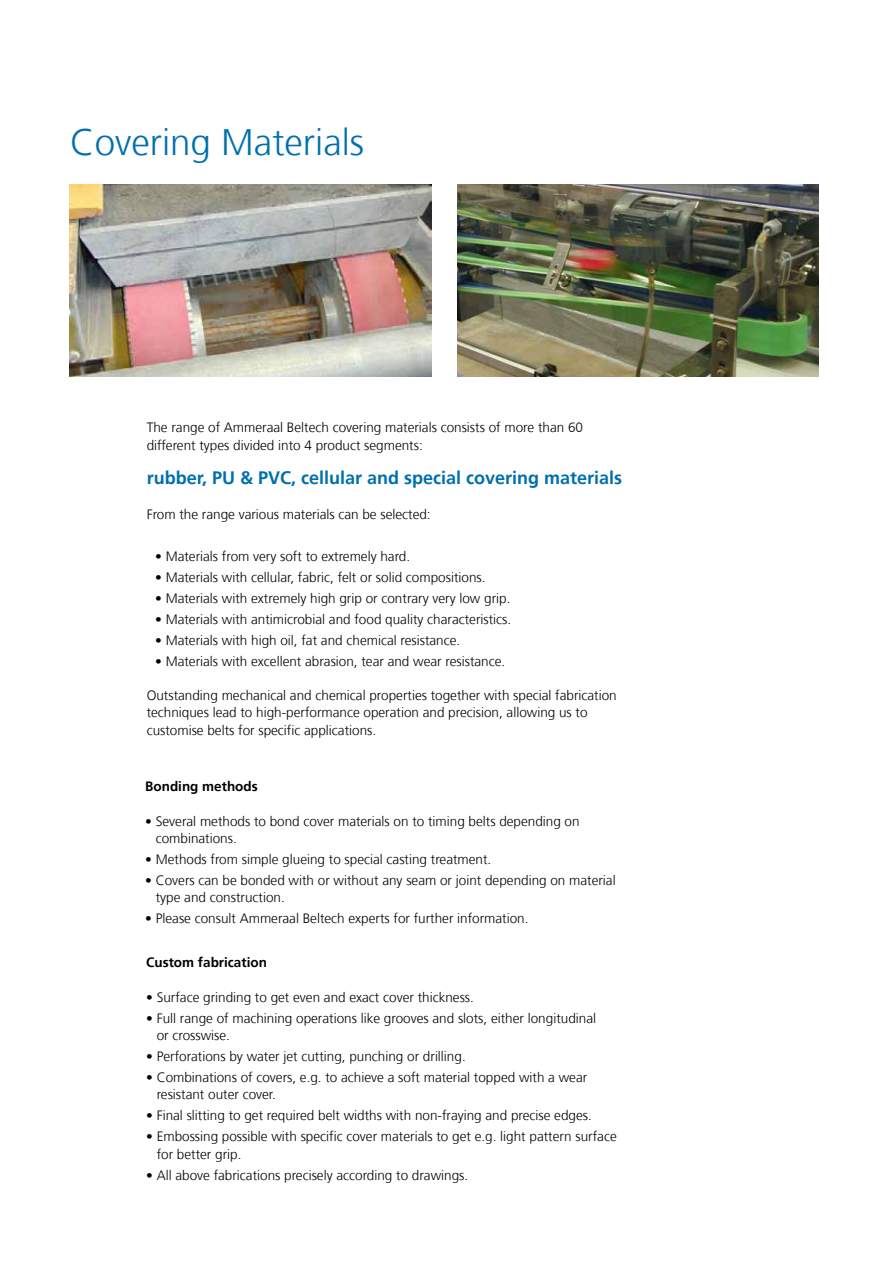
<style>
.page{position:relative;width:893px;height:1263px;background:#fff}
.page>*{position:absolute;margin:0;border:0;box-sizing:border-box;transform-origin:0 0}
.t1{font:300 36.75px "Frutiger";color:#006faf}
.t2{font:700 18px "Frutiger";color:#006faf}
.t3{font:300 13.5px/17.2px "Frutiger";color:#000}
.t4{font:700 13.5px "Frutiger";color:#000}
</style>
<div class="page">
<img style="left:457px;top:185px;width:362px;height:191px">
<img style="left:70px;top:185px;width:361px;height:191px">
<h1 class="t1" style="left:70px;top:122px;width:296px">Covering Materials</h1>
<p class="t3" style="left:147px;top:419px;width:438px">The range of Ammeraal Beltech covering materials consists of more than 60 different types divided into 4 product segments:</p>
<h2 class="t2" style="left:147px;top:467px;width:477px">rubber, PU &amp; PVC, cellular and special covering materials</h2>
<p class="t3" style="left:147px;top:505px;width:286px">From the range various materials can be selected:</p>
<p class="t3" style="left:155px;top:547px;width:256px">• Materials from very soft to extremely hard.</p>
<p class="t3" style="left:155px;top:568px;width:332px">• Materials with cellular, fabric, felt or solid compositions.</p>
<p class="t3" style="left:155px;top:589px;width:357px">• Materials with extremely high grip or contrary very low grip.</p>
<p class="t3" style="left:155px;top:610px;width:358px">• Materials with antimicrobial and food quality characteristics.</p>
<p class="t3" style="left:155px;top:631px;width:307px">• Materials with high oil, fat and chemical resistance.</p>
<p class="t3" style="left:155px;top:652px;width:352px">• Materials with excellent abrasion, tear and wear resistance.</p>
<p class="t3" style="left:147px;top:687px;width:472px">Outstanding mechanical and chemical properties together with special fabrication techniques lead to high-performance operation and precision, allowing us to customise belts for specific applications.</p>
<p class="t4" style="left:145px;top:779px;width:114px">Bonding methods</p>
<p class="t3" style="left:156px;top:813px;width:425px;text-indent:-11px">• Several methods to bond cover materials on to timing belts depending on combinations.</p>
<p class="t3" style="left:145px;top:851px;width:348px">• Methods from simple glueing to special casting treatment.</p>
<p class="t3" style="left:156px;top:872px;width:461px;text-indent:-11px">• Covers can be bonded with or without any seam or joint depending on material type and construction.</p>
<p class="t3" style="left:145px;top:910px;width:385px">• Please consult Ammeraal Beltech experts for further information.</p>
<p class="t4" style="left:146px;top:955px;width:122px">Custom fabrication</p>
<p class="t3" style="left:146px;top:989px;width:329px">• Surface grinding to get even and exact cover thickness.</p>
<p class="t3" style="left:157px;top:1010px;width:441px;text-indent:-11px">• Full range of machining operations like grooves and slots, either longitudinal or crosswise.</p>
<p class="t3" style="left:146px;top:1048px;width:321px">• Perforations by water jet cutting, punching or drilling.</p>
<p class="t3" style="left:157px;top:1069px;width:432px;text-indent:-11px">• Combinations of covers, e.g. to achieve a soft material topped with a wear resistant outer cover.</p>
<p class="t3" style="left:146px;top:1107px;width:447px">• Final slitting to get required belt widths with non-fraying and precise edges.</p>
<p class="t3" style="left:157px;top:1128px;width:462px;text-indent:-11px">• Embossing possible with specific cover materials to get e.g. light pattern surface for better grip.</p>
<p class="t3" style="left:146px;top:1166px;width:324px">• All above fabrications precisely according to drawings.</p>
</div>
